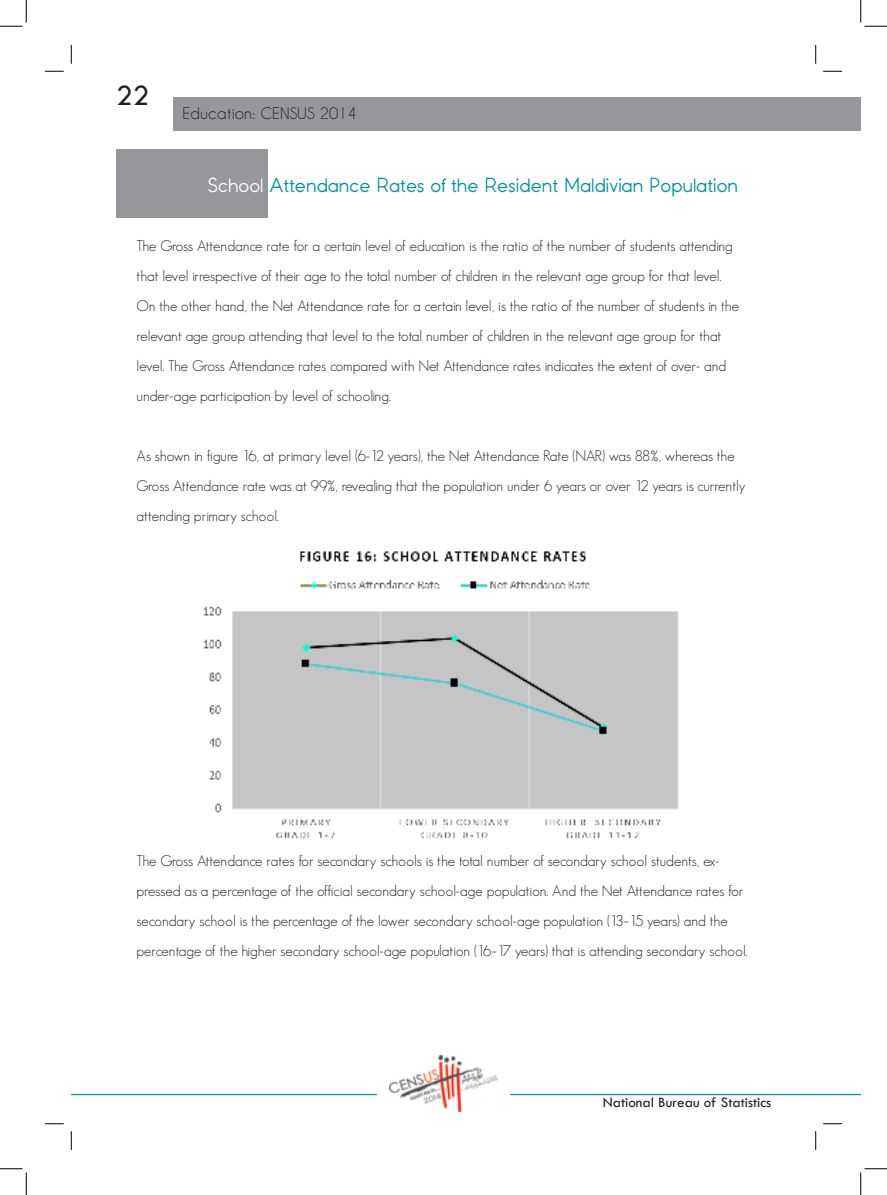
<style>
.page{position:relative;width:887px;height:1195px;background:#fff}
.page>*{position:absolute;margin:0;border:0;box-sizing:border-box;transform-origin:0 0}
.t1{font:30px "Tw Cen";color:#231f20}
.t2{font:22.5px "Wilmina";color:#00939e}
.t3{font:300 15px/30px "Geosans";color:#231f20}
.t4{font:15px "Tw Cen";color:#231f20}
.t5{font:15px "Caviar Dreams";color:#231f20}
.s1{color:#fff}
</style>
<div class="page">
<hr style="left:510px;top:1094px;width:305px;height:1px;background:#00939e">
<hr style="left:71px;top:1094px;width:306px;height:1px;background:#00939e">
<img style="left:390px;top:1056px;width:107px;height:56px">
<div style="left:173px;top:97px;width:642px;height:34px;background:#95979a"></div>
<hr style="left:815px;top:1094px;width:45px;height:1px;background:#00939e">
<div style="left:815px;top:97px;width:45px;height:34px;background:#95979a"></div>
<div style="left:116px;top:149px;width:152px;height:69px;background:#95979a"></div>
<img style="left:203px;top:551px;width:476px;height:288px">
<svg style="left:45px;top:70px;width:19px;height:2px"></svg>
<svg style="left:823px;top:70px;width:19px;height:2px"></svg>
<svg style="left:45px;top:1123px;width:19px;height:1px"></svg>
<svg style="left:823px;top:1123px;width:19px;height:1px"></svg>
<svg style="left:70px;top:45px;width:2px;height:19px"></svg>
<svg style="left:70px;top:1131px;width:2px;height:19px"></svg>
<svg style="left:815px;top:45px;width:1px;height:19px"></svg>
<svg style="left:815px;top:1131px;width:1px;height:19px"></svg>
<svg style="left:0;top:0;width:27px;height:27px"></svg>
<svg style="left:0;top:1168px;width:27px;height:27px"></svg>
<svg style="left:860px;top:0;width:27px;height:27px"></svg>
<svg style="left:860px;top:1168px;width:27px;height:27px"></svg>
<h1 class="t1" style="left:116px;top:77px;width:35px">22</h1>
<p class="t5" style="left:182px;top:105px;width:176px">Education: CENSUS 2014</p>
<h2 class="t2" style="left:208px;top:178px;width:532px"><span class="s1">School</span> Attendance Rates of the Resident Maldivian Population</h2>
<p class="t3" style="left:137px;top:232px;width:604px">The Gross Attendance rate for a certain level of education is the ratio of the number of students attending that level irrespective of their age to the total number of children in the relevant age group for that level.<br>On the other hand, the Net Attendance rate for a certain level, is the ratio of the number of students in the relevant age group attending that level to the total number of children in the relevant age group for that level. The Gross Attendance rates compared with Net Attendance rates indicates the extent of over- and under-age participation by level of schooling.</p>
<p class="t3" style="left:137px;top:442px;width:610px">As shown in figure 16, at primary level (6-12 years), the Net Attendance Rate (NAR) was 88%, whereas the<br>Gross Attendance rate was at 99%, revealing that the population under 6 years or over 12 years is currently attending primary school.</p>
<p class="t3" style="left:137px;top:847px;width:612px">The Gross Attendance rates for secondary schools is the total number of secondary school students, ex&shy;pressed as a percentage of the official secondary school-age population. And the Net Attendance rates for secondary school is the percentage of the lower secondary school-age population (13–15 years) and the percentage of the higher secondary school-age population (16–17 years) that is attending secondary school.</p>
<p class="t4" style="left:602px;top:1093px;width:170px">National Bureau of Statistics</p>
</div>
